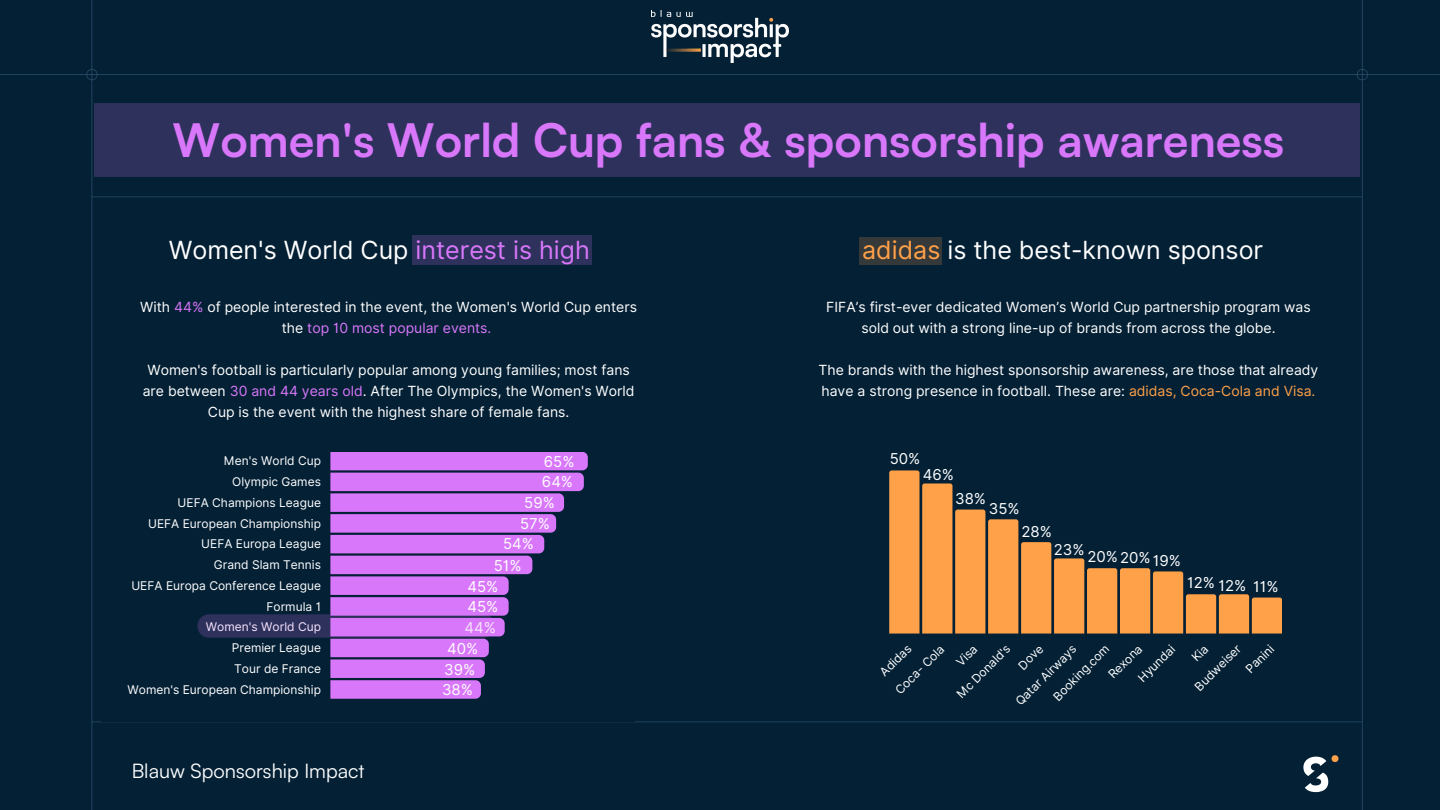
<style>
.page{position:relative;width:1440px;height:810px;background:#042035}
.page>*{position:absolute;margin:0;border:0;box-sizing:border-box;transform-origin:0 0}
.t1{font:700 46.2px "Satoshi";color:#d877fa}
.t2{font:25px "Inter";color:#fff}
.t3{font:20px "Satoshi";color:#fff}
.t4{font:15px "Inter";color:#fff}
.t5{font:14px/21px "Inter";color:#fff;text-align:center}
.t6{font:12px "Inter";color:#fff}
.s1{color:#d877fa}
.s2{color:#ffa149}
</style>
<div class="page">
<svg style="left:1303px;top:755px;width:36px;height:37px"></svg>
<div style="left:94px;top:103px;width:1265px;height:73px;background:#2e315c"></div>
<img style="left:651px;top:11px;width:138px;height:52px">
<div style="left:412px;top:236px;width:180px;height:29px;background:#2e315c"></div>
<div style="left:859px;top:237px;width:83px;height:28px;background:#363939"></div>
<div style="left:101px;top:705px;width:533px;height:17px;background:#042034"></div>
<svg style="left:197px;top:452px;width:391px;height:247px;background:#664890"></svg>
<svg style="left:889px;top:470px;width:393px;height:164px;background:#7c5e3e"></svg>
<div style="left:853px;top:460px;width:30px;height:179px;background:#042034"></div>
<svg style="left:1191px;top:646px;width:18px;height:15px"></svg>
<p class="t1" style="left:173px;top:111px;width:1113px">Women's World Cup fans &amp; sponsorship awareness</p>
<p class="t2" style="left:169px;top:235px;width:423px">Women's World Cup <span class="s1">interest is high</span></p>
<p class="t2" style="left:862px;top:235px;width:402px"><span class="s2">adidas</span> is the best-known sponsor</p>
<p class="t5" style="left:140px;top:297px;width:498px">With <span class="s1">44%</span> of people interested in the event, the Women's World Cup enters the <span class="s1">top 10 most popular events.</span></p>
<p class="t5" style="left:143px;top:360px;width:493px">Women's football is particularly popular among young families; most fans are between <span class="s1">30 and 44 years old</span>. After The Olympics, the Women's World<br>Cup is the event with the highest share of female fans.</p>
<p class="t6" style="left:224px;top:454px;width:99px">Men's World Cup</p>
<p class="t6" style="left:232px;top:475px;width:90px">Olympic Games</p>
<p class="t6" style="left:178px;top:495px;width:145px">UEFA Champions League</p>
<p class="t6" style="left:148px;top:516px;width:174px">UEFA European Championship</p>
<p class="t6" style="left:201px;top:537px;width:121px">UEFA Europa League</p>
<p class="t6" style="left:214px;top:558px;width:109px">Grand Slam Tennis</p>
<p class="t6" style="left:131px;top:578px;width:191px">UEFA Europa Conference League</p>
<p class="t6" style="left:267px;top:599px;width:56px">Formula 1</p>
<p class="t6" style="left:206px;top:620px;width:117px">Women's World Cup</p>
<p class="t6" style="left:232px;top:641px;width:91px">Premier League</p>
<p class="t6" style="left:234px;top:661px;width:88px">Tour de France</p>
<p class="t6" style="left:128px;top:682px;width:195px">Women's European Championship</p>
<p class="t3" style="left:132px;top:758px;width:234px">Blauw Sponsorship Impact</p>
<p class="t4" style="left:544px;top:452px;width:32px">65%</p>
<p class="t4" style="left:542px;top:473px;width:33px">64%</p>
<p class="t4" style="left:524px;top:494px;width:32px">59%</p>
<p class="t4" style="left:520px;top:515px;width:31px">57%</p>
<p class="t4" style="left:503px;top:535px;width:32px">54%</p>
<p class="t4" style="left:494px;top:557px;width:29px">51%</p>
<p class="t4" style="left:468px;top:577px;width:32px">45%</p>
<p class="t4" style="left:468px;top:598px;width:32px">45%</p>
<p class="t4" style="left:447px;top:640px;width:33px">40%</p>
<p class="t4" style="left:444px;top:660px;width:33px">39%</p>
<p class="t4" style="left:442px;top:681px;width:32px">38%</p>
<p class="t4" style="left:464px;top:619px;width:33px">44%</p>
<p class="t5" style="left:826px;top:297px;width:486px">FIFA’s first-ever dedicated Women’s World Cup partnership program was sold out with a strong line-up of brands from across the globe.</p>
<p class="t5" style="left:819px;top:360px;width:501px;text-align:left">The brands with the highest sponsorship awareness, are those that already have a strong presence in football. These are: <span class="s2">adidas, Coca-Cola and Visa.</span></p>
<p class="t4" style="left:890px;top:449px;width:32px">50%</p>
<p class="t4" style="left:923px;top:465px;width:33px">46%</p>
<p class="t4" style="left:955px;top:490px;width:32px">38%</p>
<p class="t4" style="left:989px;top:500px;width:32px">35%</p>
<p class="t4" style="left:1022px;top:522px;width:32px">28%</p>
<p class="t4" style="left:1054px;top:541px;width:32px">23%</p>
<p class="t4" style="left:1087px;top:548px;width:65px">20% 20%</p>
<p class="t4" style="left:1153px;top:551px;width:30px">19%</p>
<p class="t4" style="left:1187px;top:573px;width:29px">12%</p>
<p class="t4" style="left:1218px;top:576px;width:29px">12%</p>
<p class="t4" style="left:1253px;top:577px;width:27px">11%</p>
<p class="t6" style="left:1135px;top:675px;width:48px;rotate:-45deg">Hyundai</p>
<p class="t6" style="left:1192px;top:684px;width:61px;rotate:-45deg">Budweiser</p>
<p class="t6" style="left:1243px;top:666px;width:36px;rotate:-45deg">Panini</p>
<p class="t6" style="left:877px;top:669px;width:40px;rotate:-45deg">Adidas</p>
<p class="t6" style="left:954px;top:691px;width:71px;rotate:-45deg">Mc Donald's</p>
<p class="t6" style="left:1015px;top:662px;width:31px;rotate:-45deg">Dove</p>
<p class="t6" style="left:1013px;top:698px;width:82px;rotate:-45deg">Qatar Airways</p>
<p class="t6" style="left:1050px;top:693px;width:75px;rotate:-45deg">Booking.com</p>
<p class="t6" style="left:1105px;top:671px;width:44px;rotate:-45deg">Rexona</p>
<p class="t6" style="left:892px;top:687px;width:65px;rotate:-45deg">Coca- Cola</p>
<p class="t6" style="left:953px;top:659px;width:25px;rotate:-45deg">Visa</p>
</div>
